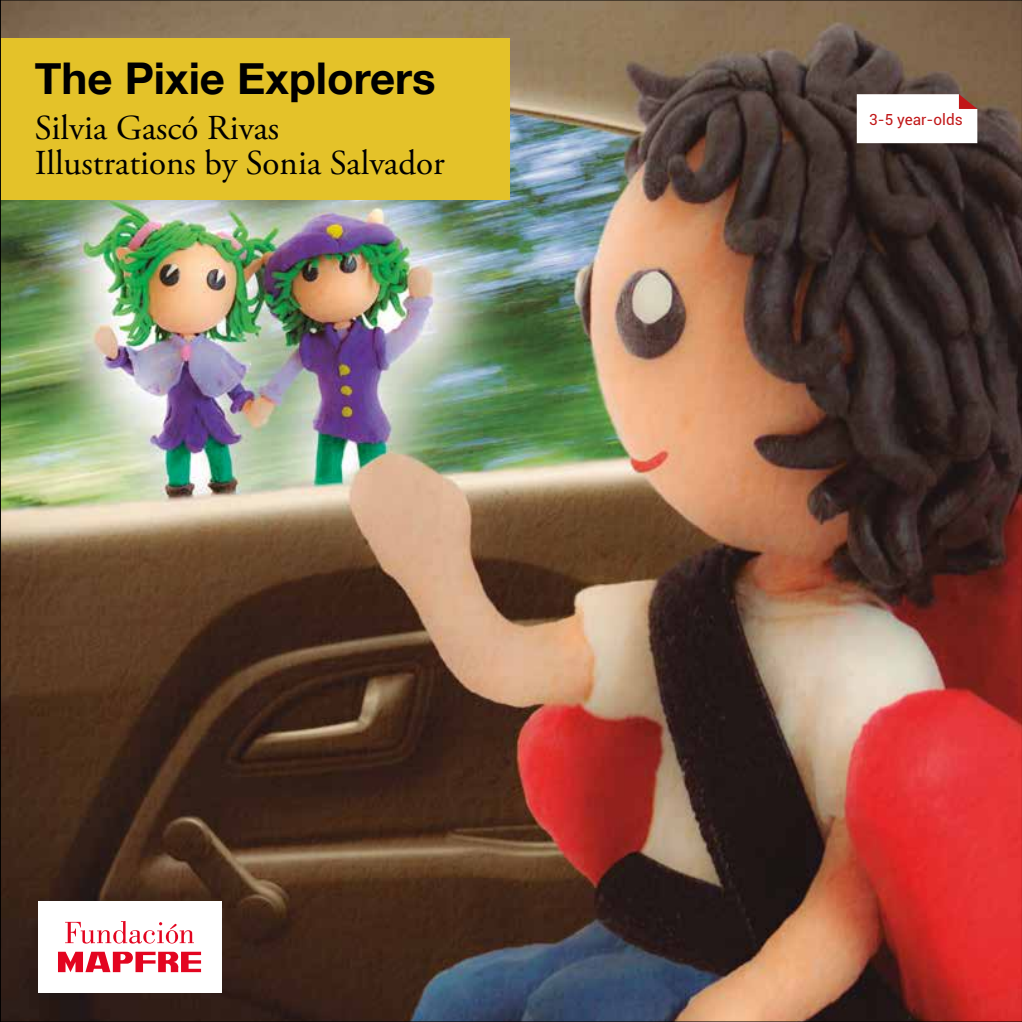
<style>
.page{position:relative;width:1022px;height:1022px;background:#fff}
.page>*{position:absolute;margin:0;border:0;box-sizing:border-box;transform-origin:0 0}
.t1{font:700 43.75px "Helvetica Neue";color:#000}
.t2{font:35px/35px "Adobe Garamond Pro";color:#000}
.t3{font:15.4px "Roboto";color:#c11718}
</style>
<div class="page">
<img style="left:1px;top:1px;width:1020px;height:1020px">
<svg style="left:857px;top:94px;width:120px;height:49px"></svg>
<div style="left:38px;top:901px;width:183px;height:92px;background:#fff"></div>
<svg style="left:58px;top:952px;width:143px;height:20px"></svg>
<svg style="left:65px;top:921px;width:129px;height:22px"></svg>
<div style="left:0;top:38px;width:509px;height:162px;background:#e4c229"></div>
<hr style="left:0;top:0;width:1px;height:1022px;background:#000">
<hr style="left:1021px;top:0;width:1px;height:1022px;background:#000">
<hr style="left:0;top:0;width:1022px;height:1px;background:#000">
<hr style="left:0;top:1021px;width:1022px;height:1px;background:#000">
<p class="t1" style="left:35px;top:51px;width:402px">The Pixie Explorers</p>
<p class="t2" style="left:35px;top:112px;width:412px">Silvia Gascó Rivas<br>Illustrations by Sonia Salvador</p>
<p class="t3" style="left:869px;top:111px;width:95px">3-5 year-olds</p>
</div>
